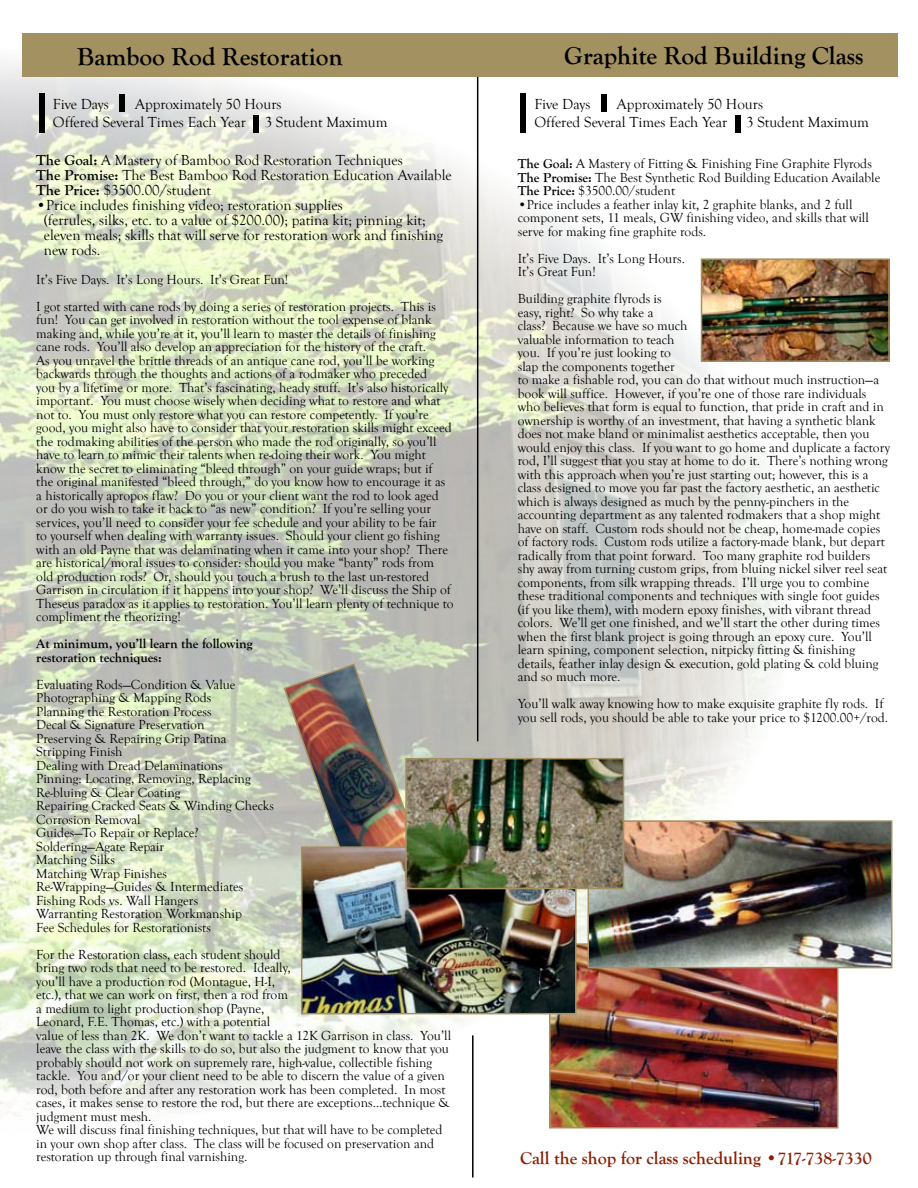
<style>
.page{position:relative;width:918px;height:1188px;background:#fff}
.page>*{position:absolute;margin:0;border:0;box-sizing:border-box;transform-origin:0 0}
.t1{font:700 25.5px "Goudy Old Style T";color:#000}
.t2{font:700 18px "Goudy Old Style T";color:#8a1f03}
.t3{font:15px/15px "Goudy Old Style T";color:#000}
.t4{font:13.5px/13.5px "Goudy Old Style T";color:#000}
.t5{font:700 13.5px/13.5px "Goudy Old Style T";color:#000}
.s1{font-weight:700}
</style>
<div class="page">
<img style="left:0;top:62px;width:785px;height:1054px">
<div style="left:22px;top:33px;width:876px;height:44px;background:#a39161"></div>
<img style="left:283px;top:662px;width:137px;height:213px">
<img style="left:552px;top:946px;width:283px;height:180px">
<div style="left:549px;top:943px;width:289px;height:186px;border:2px solid #a39161"></div>
<img style="left:304px;top:849px;width:270px;height:162px">
<div style="left:301px;top:846px;width:276px;height:168px;border:2px solid #a39161"></div>
<img style="left:591px;top:823px;width:298px;height:142px">
<div style="left:588px;top:820px;width:304px;height:148px;border:2px solid #a39161"></div>
<img style="left:408px;top:761px;width:213px;height:125px">
<div style="left:405px;top:758px;width:219px;height:131px;border:2px solid #a39161"></div>
<img style="left:704px;top:261px;width:183px;height:98px">
<div style="left:701px;top:258px;width:189px;height:104px;border:2px solid #a39161"></div>
<hr style="left:477px;top:77px;width:1px;height:664px;background:#000">
<hr style="left:472px;top:1035px;width:2px;height:142px;background:#000">
<div style="left:39px;top:93px;width:6px;height:39px;background:#000"></div>
<div style="left:253px;top:115px;width:6px;height:18px;background:#000"></div>
<div style="left:120px;top:94px;width:5px;height:18px;background:#000"></div>
<div style="left:520px;top:93px;width:6px;height:39px;background:#000"></div>
<div style="left:735px;top:115px;width:5px;height:18px;background:#000"></div>
<div style="left:601px;top:94px;width:5px;height:18px;background:#000"></div>
<h1 class="t1" style="left:77px;top:43px;width:267px">Bamboo Rod Restoration</h1>
<h1 class="t1" style="left:564px;top:42px;width:301px">Graphite Rod Building Class</h1>
<p class="t3" style="left:53px;top:97px;width:57px">Five Days</p>
<p class="t3" style="left:53px;top:96px;width:230px;line-height:18px;text-indent:82px">Approximately 50 Hours<br>Offered Several Times Each Year</p>
<p class="t3" style="left:534px;top:96px;width:230px;line-height:18px;text-indent:82px">Approximately 50 Hours<br>Offered Several Times Each Year</p>
<p class="t3" style="left:534px;top:97px;width:57px">Five Days</p>
<p class="t3" style="left:265px;top:115px;width:124px">3 Student Maximum</p>
<p class="t3" style="left:746px;top:115px;width:124px">3 Student Maximum</p>
<p class="t3" style="left:36px;top:153px;width:417px"><span class="s1">The Goal:</span> A Mastery of Bamboo Rod Restoration Techniques<br><span class="s1">The Promise:</span> The Best Bamboo Rod Restoration Education Available<br><span class="s1">The Price:</span> $3500.00/student</p>
<p class="t3" style="left:44px;top:198px;width:401px;text-indent:-8px">•Price includes finishing video; restoration supplies<br>(ferrules, silks, etc. to a value of $200.00); patina kit; pinning kit; eleven meals; skills that will serve for restoration work and finishing new rods.</p>
<p class="t4" style="left:36px;top:266px;width:401px;line-height:27px">It’s Five Days. It’s Long Hours. It’s Great Fun!<br>I got started with cane rods by doing a series of restoration projects. This is</p>
<p class="t4" style="left:36px;top:313px;width:419px">fun! You can get involved in restoration without the tool expense of blank making and, while you’re at it, you’ll learn to master the details of finishing cane rods. You’ll also develop an appreciation for the history of the craft.<br>As you unravel the brittle threads of an antique cane rod, you’ll be working backwards through the thoughts and actions of a rodmaker who preceded<br>you by a lifetime or more. That’s fascinating, heady stuff. It’s also historically important. You must choose wisely when deciding what to restore and what not to. You must only restore what you can restore competently. If you’re good, you might also have to consider that your restoration skills might exceed the rodmaking abilities of the person who made the rod originally, so you’ll have to learn to mimic their talents when re-doing their work. You might know the secret to eliminating “bleed through” on your guide wraps; but if<br>the original manifested “bleed through,” do you know how to encourage it as a historically apropos flaw? Do you or your client want the rod to look aged<br>or do you wish to take it back to “as new” condition? If you’re selling your services, you’ll need to consider your fee schedule and your ability to be fair<br>to yourself when dealing with warranty issues. Should your client go fishing with an old Payne that was delaminating when it came into your shop? There are historical/moral issues to consider: should you make “banty” rods from old production rods? Or, should you touch a brush to the last un-restored Garrison in circulation if it happens into your shop? We’ll discuss the Ship of Theseus paradox as it applies to restoration. You’ll learn plenty of technique to compliment the theorizing!</p>
<p class="t5" style="left:36px;top:637px;width:218px">At minimum, you’ll learn the following restoration techniques:</p>
<p class="t4" style="left:36px;top:678px;width:239px">Evaluating Rods—Condition &amp; Value<br>Photographing &amp; Mapping Rods<br>Planning the Restoration Process<br>Decal &amp; Signature Preservation<br>Preserving &amp; Repairing Grip Patina<br>Stripping Finish<br>Dealing with Dread Delaminations<br>Pinning: Locating, Removing, Replacing<br>Re-bluing &amp; Clear Coating<br>Repairing Cracked Seats &amp; Winding Checks<br>Corrosion Removal<br>Guides—To Repair or Replace?<br>Soldering—Agate Repair<br>Matching Silks<br>Matching Wrap Finishes<br>Re-Wrapping—Guides &amp; Intermediates<br>Fishing Rods vs. Wall Hangers<br>Warranting Restoration Workmanship<br>Fee Schedules for Restorationists</p>
<p class="t4" style="left:36px;top:948px;width:416px">For the Restoration class, each student should<br>bring two rods that need to be restored. Ideally,<br>you’ll have a production rod (Montague, H-I,<br>etc.), that we can work on first, then a rod from<br>a medium to light production shop (Payne,<br>Leonard, F.E. Thomas, etc.) with a potential<br>value of less than 2K. We don’t want to tackle a 12K Garrison in class. You’ll leave the class with the skills to do so, but also the judgment to know that you probably should not work on supremely rare, high-value, collectible fishing tackle. You and/or your client need to be able to discern the value of a given rod, both before and after any restoration work has been completed. In most cases, it makes sense to restore the rod, but there are exceptions…technique &amp; judgment must mesh.<br>We will discuss final finishing techniques, but that will have to be completed in your own shop after class. The class will be focused on preservation and restoration up through final varnishing.</p>
<p class="t4" style="left:518px;top:158px;width:364px"><span class="s1">The Goal:</span> A Mastery of Fitting &amp; Finishing Fine Graphite Flyrods<br><span class="s1">The Promise:</span> The Best Synthetic Rod Building Education Available<br><span class="s1">The Price:</span> $3500.00/student</p>
<p class="t4" style="left:518px;top:198px;width:353px">•Price includes a feather inlay kit, 2 graphite blanks, and 2 full component sets, 11 meals, GW finishing video, and skills that will serve for making fine graphite rods.</p>
<p class="t4" style="left:518px;top:252px;width:169px">It’s Five Days. It’s Long Hours.<br>It’s Great Fun!</p>
<p class="t4" style="left:518px;top:293px;width:374px">Building graphite flyrods is<br>easy, right? So why take a<br>class? Because we have so much<br>valuable information to teach<br>you. If you’re just looking to<br>slap the components together<br>to make a fishable rod, you can do that without much instruction—a book will suffice. However, if you’re one of those rare individuals who believes that form is equal to function, that pride in craft and in ownership is worthy of an investment, that having a synthetic blank does not make bland or minimalist aesthetics acceptable, then you would enjoy this class. If you want to go home and duplicate a factory rod, I’ll suggest that you stay at home to do it. There’s nothing wrong with this approach when you’re just starting out; however, this is a class designed to move you far past the factory aesthetic, an aesthetic which is always designed as much by the penny-pinchers in the accounting department as any talented rodmakers that a shop might have on staff. Custom rods should not be cheap, home-made copies of factory rods. Custom rods utilize a factory-made blank, but depart radically from that point forward. Too many graphite rod builders shy away from turning custom grips, from bluing nickel silver reel seat components, from silk wrapping threads. I’ll urge you to combine these traditional components and techniques with single foot guides (if you like them), with modern epoxy finishes, with vibrant thread colors. We’ll get one finished, and we’ll start the other during times when the first blank project is going through an epoxy cure. You’ll learn spining, component selection, nitpicky fitting &amp; finishing details, feather inlay design &amp; execution, gold plating &amp; cold bluing and so much more.</p>
<p class="t4" style="left:518px;top:698px;width:372px">You’ll walk away knowing how to make exquisite graphite fly rods. If you sell rods, you should be able to take your price to $1200.00+/rod.</p>
<h2 class="t2" style="left:520px;top:1148px;width:353px">Call the shop for class scheduling •717-738-7330</h2>
</div>
